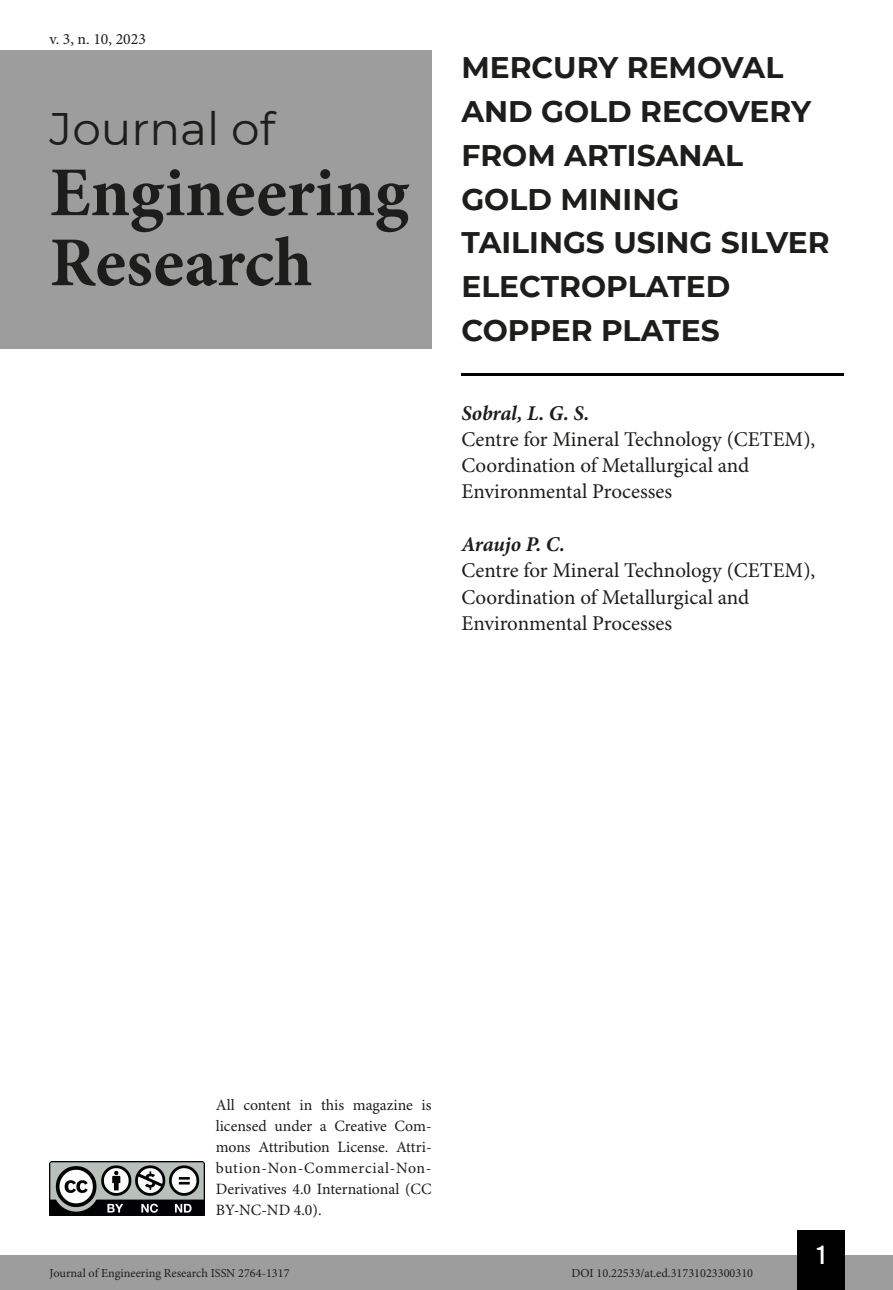
<style>
.page{position:relative;width:893px;height:1290px;background:#fff}
.page>*{position:absolute;margin:0;border:0;box-sizing:border-box;transform-origin:0 0}
.t1{font:700 70px/70px "Minion Pro";color:#1d1d1b}
.t2{font:45.5px "Montserrat";color:#1d1d1b}
.t3{font:700 29.75px/43.8px "Montserrat";color:#1d1d1b}
.t4{font:26.25px "Bebas Kai";color:#fff}
.t5{font:21px/26.2px "Minion Pro";color:#1d1d1b}
.t6{font:italic 700 21px "Minion Pro";letter-spacing:-.01em;color:#1d1d1b}
.t7{font:15.75px/21px "Minion Pro";color:#1d1d1b;text-align:justify}
.t8{font:12.25px "Minion Pro";color:#1d1d1b}
</style>
<div class="page">
<div style="left:0;top:1255px;width:893px;height:35px;background:#9d9d9d"></div>
<div style="left:797px;top:1230px;width:48px;height:60px;background:#000"></div>
<img style="left:50px;top:1161px;width:154px;height:54px">
<div style="left:0;top:50px;width:432px;height:298px;background:#9d9d9d"></div>
<hr style="left:461px;top:373px;width:382px;height:3px;background:#000">
<p class="t7" style="left:50px;top:29px;width:98px">v. 3, n. 10, 2023</p>
<h2 class="t2" style="left:50px;top:98px;width:227px">Journal of</h2>
<h1 class="t1" style="left:50px;top:157px;width:361px">Engineering<br>Research</h1>
<h3 class="t3" style="left:461px;top:44px;width:370px">MERCURY REMOVAL<br>AND GOLD RECOVERY<br>FROM ARTISANAL<br>GOLD MINING<br>TAILINGS USING SILVER<br>ELECTROPLATED<br>COPPER PLATES</h3>
<p class="t6" style="left:461px;top:398px;width:130px">Sobral, L. G. S.</p>
<p class="t5" style="left:461px;top:427px;width:355px">Centre for Mineral Technology (CETEM),<br>Coordination of Metallurgical and<br>Environmental Processes</p>
<p class="t6" style="left:461px;top:529px;width:105px">Araujo P. C.</p>
<p class="t5" style="left:461px;top:558px;width:355px">Centre for Mineral Technology (CETEM),<br>Coordination of Metallurgical and<br>Environmental Processes</p>
<p class="t7" style="left:216px;top:1095px;width:217px">All content in this magazine is licensed under a Creative Com&shy;mons Attribution License. Attri&shy;bution-Non-Commercial-Non-Derivatives 4.0 International (CC BY-NC-ND 4.0).</p>
<p class="t4" style="left:817px;top:1241px;width:10px">1</p>
<p class="t8" style="left:50px;top:1266px;width:241px">Journal of Engineering Research ISSN 2764-1317</p>
<p class="t8" style="left:571px;top:1266px;width:183px">DOI 10.22533/at.ed.31731023300310</p>
</div>
